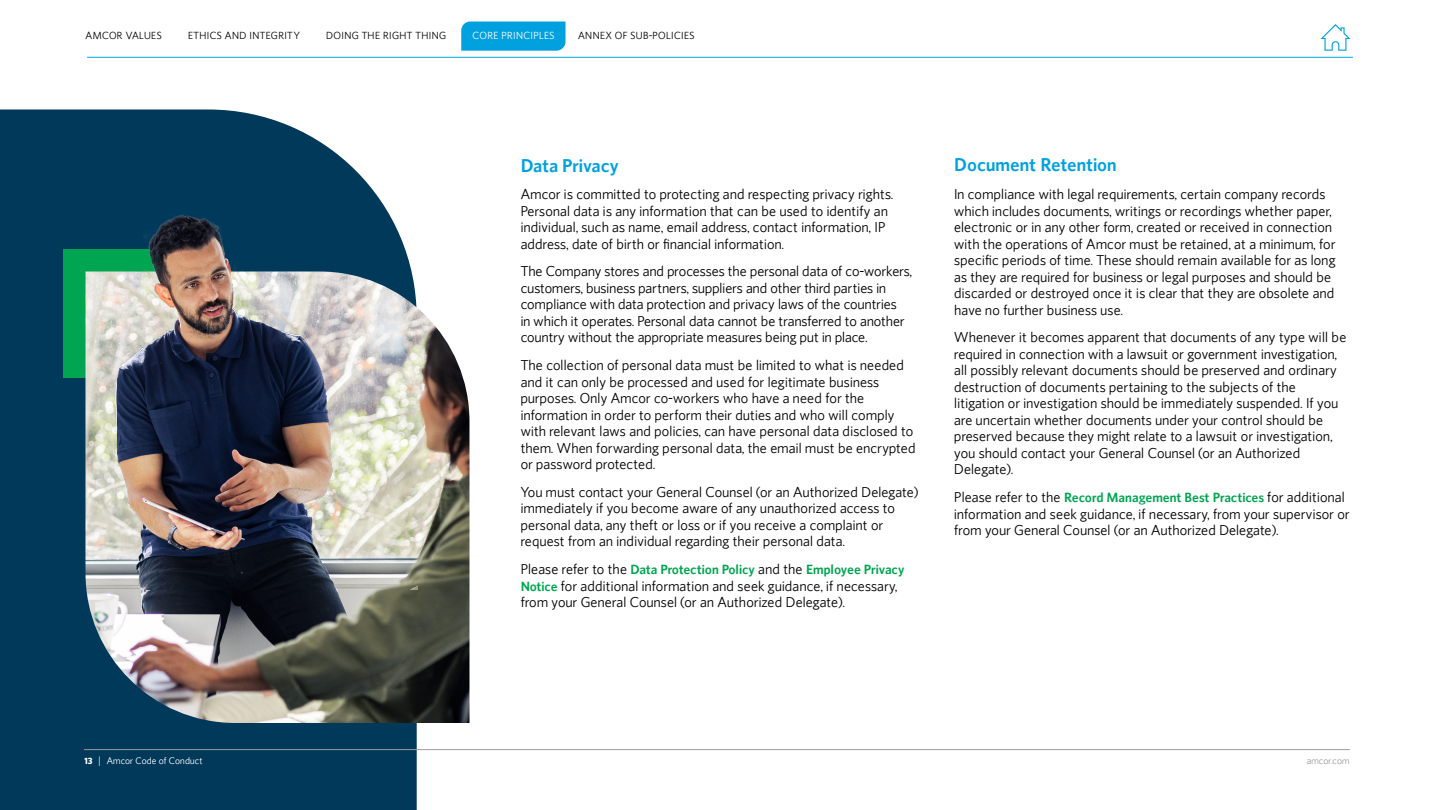
<style>
.page{position:relative;width:1440px;height:810px;background:#fff}
.page>*{position:absolute;margin:0;border:0;box-sizing:border-box;transform-origin:0 0}
.t1{font:600 18.75px "Amcor Pro";color:#00a1de}
.t2{font:13.5px/16.5px "Amcor Pro";color:#000}
.t3{font:9.75px "Amcor Pro";letter-spacing:.02em;color:#000}
.t4{font:9.75px "Amcor Pro";letter-spacing:.02em;color:#fff}
.t5{font:9px "Amcor Pro";color:#fff}
.t6{font:9px "Amcor Pro";color:#9a9b9c}
.s1{font-weight:600;color:#00a551}
.s2{font-weight:700}
</style>
<div class="page">
<div style="left:461px;top:22px;width:105px;height:29px;background:#00a1de"></div>
<hr style="left:87px;top:57px;width:1266px;height:1px;background:#00a1de">
<svg style="left:0;top:110px;width:417px;height:700px;background:#114665"></svg>
<div style="left:64px;top:249px;width:130px;height:129px;background:#00a551"></div>
<img style="left:86px;top:272px;width:384px;height:451px">
<img style="left:118px;top:204px;width:300px;height:386px">
<hr style="left:84px;top:749px;width:1266px;height:1px;background:#9a9b9c">
<svg style="left:1320px;top:24px;width:31px;height:27px"></svg>
<p class="t3" style="left:86px;top:29px;width:78px">AMCOR VALUES</p>
<p class="t3" style="left:188px;top:29px;width:113px">ETHICS AND INTEGRITY</p>
<p class="t3" style="left:326px;top:29px;width:122px">DOING THE RIGHT THING</p>
<p class="t4" style="left:472px;top:29px;width:84px">CORE PRINCIPLES</p>
<p class="t3" style="left:578px;top:29px;width:118px">ANNEX OF SUB-POLICIES</p>
<h1 class="t1" style="left:521px;top:154px;width:99px">Data Privacy</h1>
<p class="t2" style="left:521px;top:185px;width:374px">Amcor is committed to protecting and respecting privacy rights.<br>Personal data is any information that can be used to identify an individual, such as name, email address, contact information, IP address, date of birth or financial information.</p>
<p class="t2" style="left:521px;top:263px;width:393px">The Company stores and processes the personal data of co-workers, customers, business partners, suppliers and other third parties in compliance with data protection and privacy laws of the countries<br>in which it operates. Personal data cannot be transferred to another country without the appropriate measures being put in place.</p>
<p class="t2" style="left:521px;top:356px;width:397px">The collection of personal data must be limited to what is needed and it can only be processed and used for legitimate business purposes. Only Amcor co-workers who have a need for the information in order to perform their duties and who will comply with relevant laws and policies, can have personal data disclosed to them. When forwarding personal data, the email must be encrypted or password protected.</p>
<p class="t2" style="left:521px;top:483px;width:399px">You must contact your General Counsel (or an Authorized Delegate) immediately if you become aware of any unauthorized access to personal data, any theft or loss or if you receive a complaint or request from an individual regarding their personal data.</p>
<p class="t2" style="left:521px;top:560px;width:385px">Please refer to the <span class="s1">Data Protection Policy</span> and the <span class="s1">Employee Privacy<br>Notice</span> for additional information and seek guidance, if necessary, from your General Counsel (or an Authorized Delegate).</p>
<h1 class="t1" style="left:954px;top:153px;width:164px">Document Retention</h1>
<p class="t2" style="left:954px;top:186px;width:383px">In compliance with legal requirements, certain company records which includes documents, writings or recordings whether paper, electronic or in any other form, created or received in connection with the operations of Amcor must be retained, at a minimum, for specific periods of time. These should remain available for as long as they are required for business or legal purposes and should be discarded or destroyed once it is clear that they are obsolete and have no further business use.</p>
<p class="t2" style="left:954px;top:329px;width:394px">Whenever it becomes apparent that documents of any type will be required in connection with a lawsuit or government investigation, all possibly relevant documents should be preserved and ordinary destruction of documents pertaining to the subjects of the litigation or investigation should be immediately suspended. If you are uncertain whether documents under your control should be preserved because they might relate to a lawsuit or investigation, you should contact your General Counsel (or an Authorized Delegate).</p>
<p class="t2" style="left:954px;top:489px;width:397px">Please refer to the <span class="s1">Record Management Best Practices</span> for additional information and seek guidance, if necessary, from your supervisor or from your General Counsel (or an Authorized Delegate).</p>
<p class="t5" style="left:84px;top:755px;width:120px"><span class="s2">13</span> | Amcor Code of Conduct</p>
<p class="t6" style="left:1307px;top:755px;width:45px">amcor.com</p>
</div>
